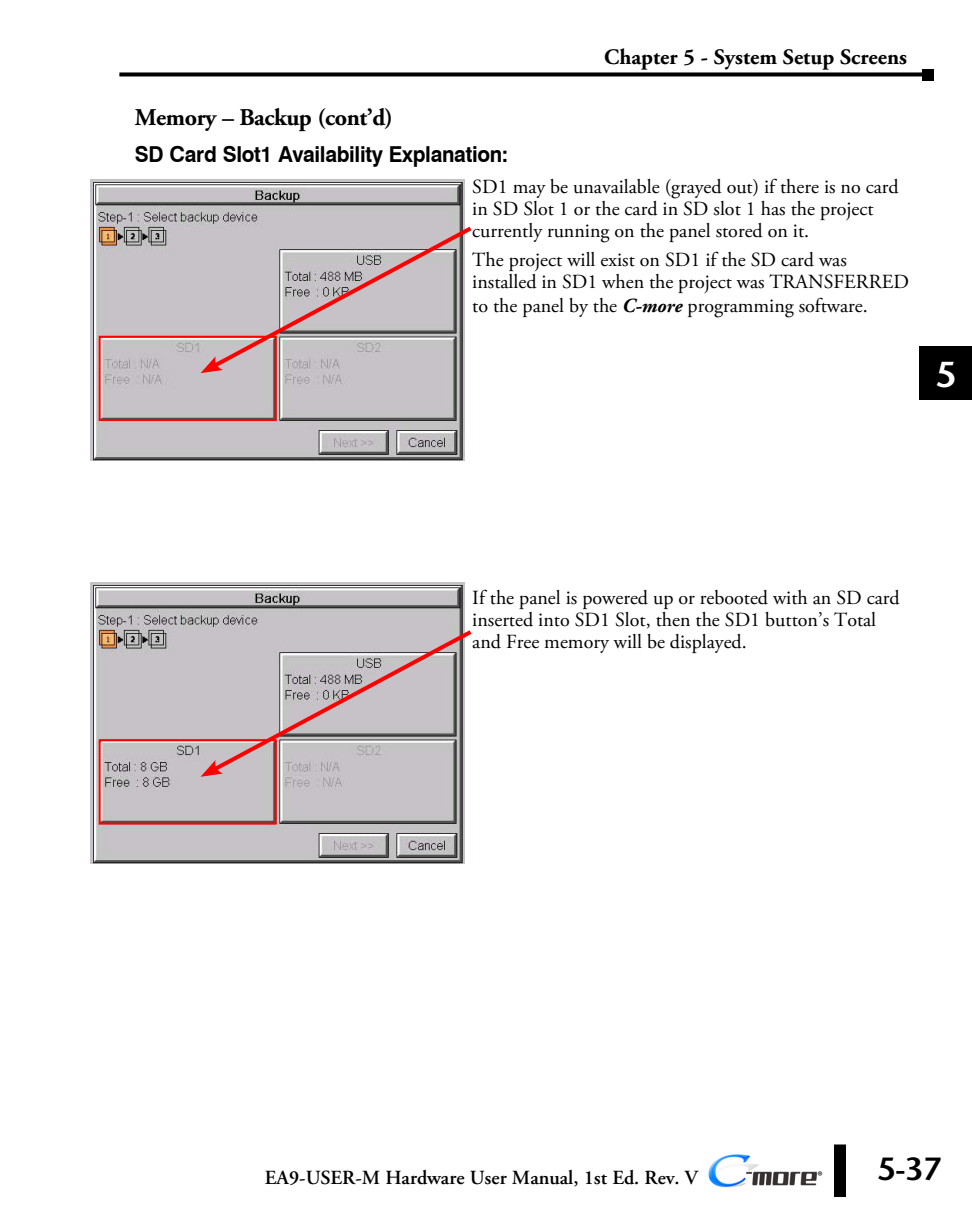
<style>
.page{position:relative;width:972px;height:1224px;background:#fff}
.page>*{position:absolute;margin:0;border:0;box-sizing:border-box;transform-origin:0 0}
.t1{font:600 36px "Stone Sans Std";color:#fff}
.t2{font:600 32px "Stone Sans Std";color:#000}
.t3{font:700 24px "Adobe Garamond Pro";letter-spacing:-.02em;color:#000}
.t4{font:700 22px "Swiss 721 BT";letter-spacing:-.015em;color:#000;scale:.95 1}
.t5{font:700 22px "Adobe Garamond Pro";color:#000}
.t6{font:20px/22px "Adobe Garamond Pro";color:#000}
.t7{font:600 20px "Adobe Garamond Pro";color:#000}
.t8{font:12.6px "Myriad Pro";color:#000}
.s1{font-weight:700;font-style:italic}
</style>
<div class="page">
<svg style="left:119px;top:72px;width:803px;height:4px;background:#1e1e1e"></svg>
<div style="left:834px;top:1144px;width:12px;height:53px;background:#000"></div>
<div style="left:922px;top:69px;width:12px;height:11px;background:#000"></div>
<img style="left:708px;top:1154px;width:109px;height:34px">
<div style="left:919px;top:346px;width:53px;height:54px;background:#000"></div>
<img style="left:90px;top:179px;width:375px;height:281px">
<div style="left:99px;top:336px;width:178px;height:85px;border:2px solid #f00"></div>
<svg style="left:201px;top:223px;width:271px;height:150px;background:#c3b5ba"></svg>
<img style="left:90px;top:583px;width:375px;height:281px">
<div style="left:99px;top:739px;width:178px;height:86px;border:2px solid #f00"></div>
<svg style="left:201px;top:627px;width:271px;height:150px;background:#c2b5ba"></svg>
<p class="t5" style="left:604px;top:44px;width:304px">Chapter 5 - System Setup Screens</p>
<p class="t3" style="left:135px;top:104px;width:260px">Memory – Backup (cont’d)</p>
<p class="t4" style="left:135px;top:139px;width:395px">SD Card Slot1 Availability Explanation:</p>
<p class="t6" style="left:472px;top:176px;width:428px">SD1 may be unavailable (grayed out) if there is no card in SD Slot 1 or the card in SD slot 1 has the project currently running on the panel stored on it.</p>
<p class="t6" style="left:472px;top:249px;width:438px">The project will exist on SD1 if the SD card was installed in SD1 when the project was TRANSFERRED</p>
<p class="t6" style="left:472px;top:295px;width:397px">to the panel by the <span class="s1">C-more</span> programming software.</p>
<h1 class="t1" style="left:936px;top:352px;width:22px">5</h1>
<p class="t6" style="left:472px;top:587px;width:429px">If the panel is powered up or rebooted with an SD card inserted into SD1 Slot, then the SD1 button’s Total and Free memory will be displayed.</p>
<p class="t7" style="left:265px;top:1167px;width:434px">EA9-USER-M Hardware User Manual, 1st Ed. Rev. V</p>
<p class="t8" style="left:818px;top:1168px;width:7px">®</p>
<h2 class="t2" style="left:877px;top:1150px;width:66px">5-37</h2>
</div>
